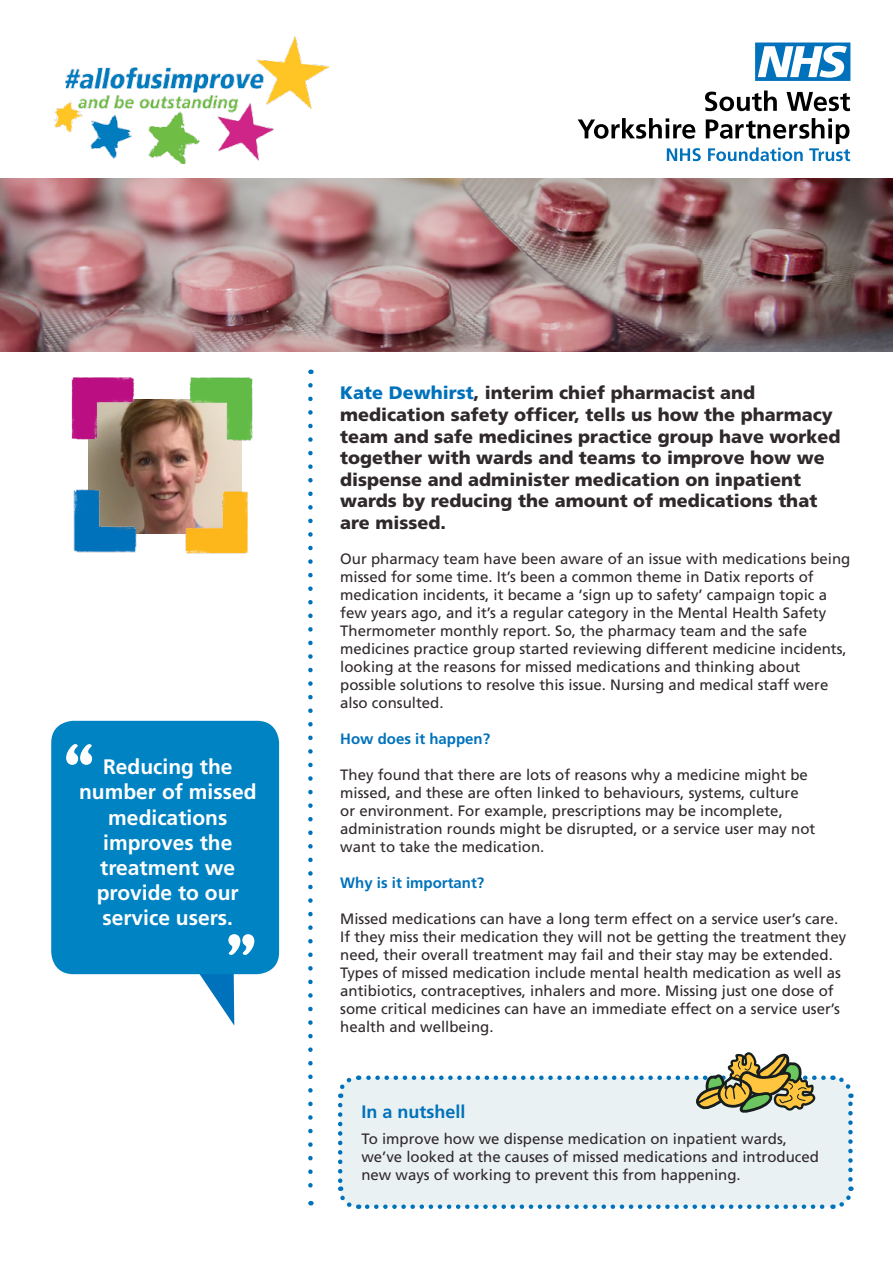
<style>
.page{position:relative;width:893px;height:1263px;background:#fff}
.page>*{position:absolute;margin:0;border:0;box-sizing:border-box;transform-origin:0 0}
.t1{font:900 54px "Cooper";color:#fff}
.t2{font:700 21px/25.2px "Frutiger";color:#fff;text-align:center}
.t3{font:900 18px/21.6px "Frutiger";color:#30292c}
.t4{font:700 18px "Frutiger";color:#0072bc}
.t5{font:15px/18px "Frutiger";color:#30292c}
.t6{font:700 15px "Frutiger";color:#0072bc}
.s1{color:#0072bc}
</style>
<div class="page">
<svg style="left:182px;top:974px;width:52px;height:51px"></svg>
<div style="left:51px;top:721px;width:228px;height:253px;background:#0083c3;border-radius:22px"></div>
<img style="left:54px;top:37px;width:274px;height:127px">
<img style="left:88px;top:399px;width:154px;height:135px">
<img style="left:73px;top:485px;width:67px;height:68px">
<img style="left:185px;top:377px;width:68px;height:68px">
<img style="left:180px;top:485px;width:68px;height:69px">
<img style="left:71px;top:377px;width:69px;height:68px">
<svg style="left:338px;top:1052px;width:516px;height:157px"></svg>
<svg style="left:308px;top:385px;width:5px;height:820px"></svg>
<img style="left:0;top:179px;width:893px;height:173px">
<svg style="left:578px;top:118px;width:272px;height:43px"></svg>
<svg style="left:705px;top:91px;width:145px;height:20px"></svg>
<svg style="left:755px;top:43px;width:95px;height:38px"></svg>
<h1 class="t1" style="left:64px;top:731px;width:32px">“</h1>
<h2 class="t2" style="left:79px;top:754px;width:179px">Reducing the number of missed medications improves the treatment we provide to our service users.</h2>
<h1 class="t1" style="left:257px;top:968px;width:32px;rotate:-180deg">“</h1>
<p class="t3" style="left:340px;top:382px;width:502px"><span class="s1">Kate Dewhirst</span>, interim chief pharmacist and medication safety officer, tells us how the pharmacy team and safe medicines practice group have worked together with wards and teams to improve how we dispense and administer medication on inpatient wards by reducing the amount of medications that are missed.</p>
<p class="t5" style="left:340px;top:549px;width:512px">Our pharmacy team have been aware of an issue with medications being missed for some time. It’s been a common theme in Datix reports of medication incidents, it became a ‘sign up to safety’ campaign topic a few years ago, and it’s a regular category in the Mental Health Safety Thermometer monthly report. So, the pharmacy team and the safe medicines practice group started reviewing different medicine incidents, looking at the reasons for missed medications and thinking about possible solutions to resolve this issue. Nursing and medical staff were also consulted.</p>
<p class="t6" style="left:340px;top:730px;width:152px">How does it happen?</p>
<p class="t5" style="left:340px;top:765px;width:477px">They found that there are lots of reasons why a medicine might be missed, and these are often linked to behaviours, systems, culture or environment. For example, prescriptions may be incomplete, administration rounds might be disrupted, or a service user may not want to take the medication.</p>
<p class="t6" style="left:340px;top:874px;width:146px">Why is it important?</p>
<p class="t5" style="left:340px;top:909px;width:507px">Missed medications can have a long term effect on a service user’s care.<br>If they miss their medication they will not be getting the treatment they need, their overall treatment may fail and their stay may be extended.<br>Types of missed medication include mental health medication as well as antibiotics, contraceptives, inhalers and more. Missing just one dose of some critical medicines can have an immediate effect on a service user’s health and wellbeing.</p>
<p class="t4" style="left:361px;top:1101px;width:106px">In a nutshell</p>
<p class="t5" style="left:361px;top:1130px;width:459px">To improve how we dispense medication on inpatient wards, we’ve looked at the causes of missed medications and introduced new ways of working to prevent this from happening.</p>
</div>
